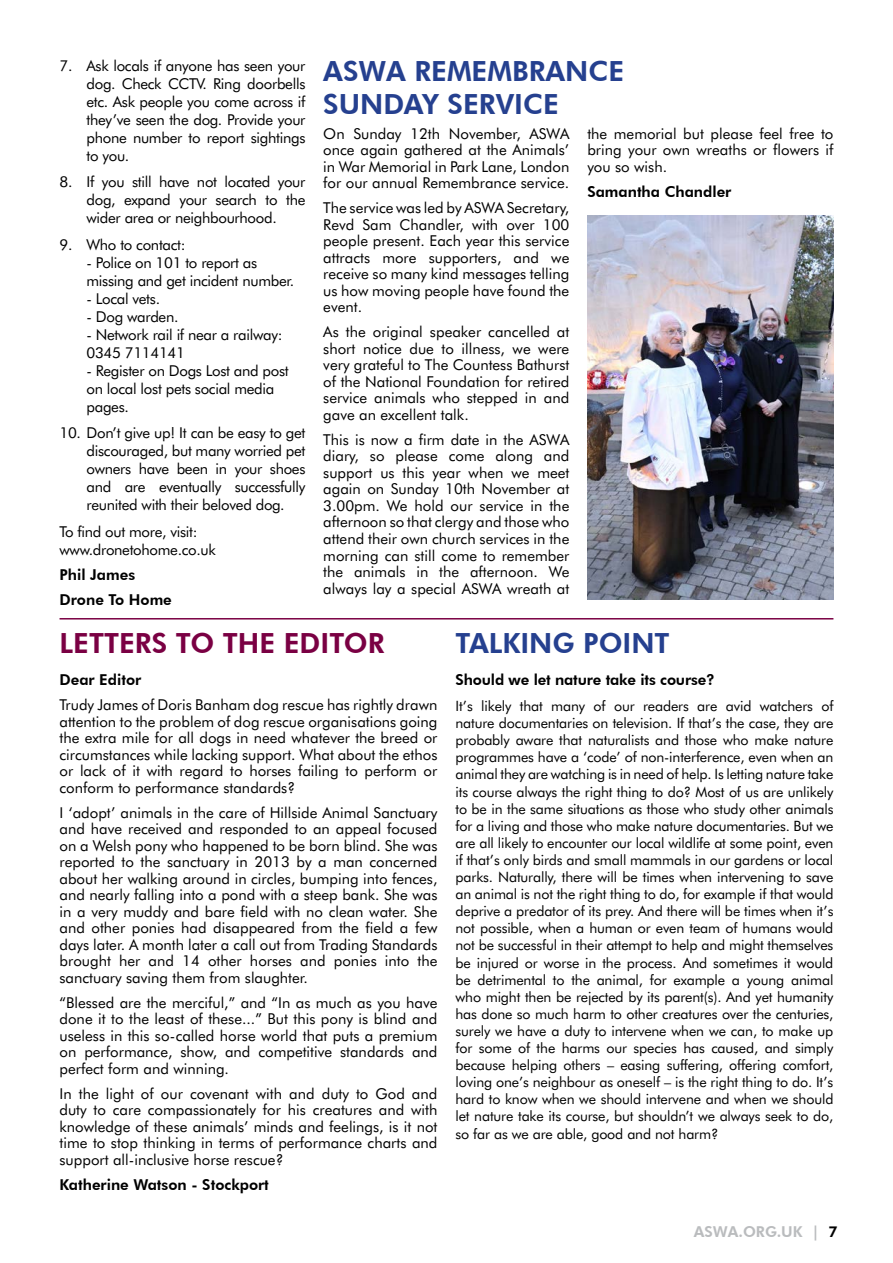
<style>
.page{position:relative;width:893px;height:1263px;background:#fff}
.page>*{position:absolute;margin:0;border:0;box-sizing:border-box;transform-origin:0 0}
.t1{font:800 27.75px/33.3px "Futura BT";color:#25408f}
.t2{font:800 27.75px "Futura BT";color:#7a0043}
.t3{font:15px/16.5px "Futura BT";color:#000;text-align:justify}
.t4{font:15px/18px "Futura BT";letter-spacing:-.02em;color:#000}
.t5{font:800 15px/24.8px "Futura BT";color:#000}
.t6{font:800 15px "Futura BT";color:#babcbe}
.t7{font:14.25px/17.1px "Futura BT";letter-spacing:-.01em;color:#000;text-align:justify}
.s1{color:#000}
</style>
<div class="page">
<hr style="left:60px;top:618px;width:773px;height:1px;background:#7a0043">
<img style="left:587px;top:215px;width:246px;height:385px">
<p class="t3" style="left:87px;top:56px;width:220px;line-height:18px;text-indent:-27px">7. Ask locals if anyone has seen your dog. Check CCTV. Ring doorbells etc. Ask people you come across if they’ve seen the dog. Provide your phone number to report sightings to you.</p>
<p class="t3" style="left:87px;top:173px;width:220px;line-height:18px;text-indent:-27px">8. If you still have not located your dog, expand your search to the wider area or neighbourhood.</p>
<p class="t4" style="left:60px;top:235px;width:128px">9. Who to contact:</p>
<p class="t4" style="left:87px;top:253px;width:209px">- Police on 101 to report as missing and get incident number.</p>
<p class="t4" style="left:87px;top:289px;width:75px">- Local vets.</p>
<p class="t4" style="left:87px;top:307px;width:93px">- Dog warden.</p>
<p class="t4" style="left:87px;top:325px;width:198px">- Network rail if near a railway:<br>0345 7114141</p>
<p class="t4" style="left:87px;top:361px;width:204px">- Register on Dogs Lost and post on local lost pets social media pages.</p>
<p class="t3" style="left:87px;top:424px;width:220px;line-height:18px;text-indent:-27px">10. Don’t give up! It can be easy to get discouraged, but many worried pet owners have been in your shoes and are eventually successfully reunited with their beloved dog.</p>
<p class="t4" style="left:60px;top:522px;width:158px">To find out more, visit: www.dronetohome.co.uk</p>
<p class="t5" style="left:60px;top:562px;width:114px">Phil James<br>Drone To Home</p>
<h1 class="t1" style="left:323px;top:54px;width:302px">ASWA REMEMBRANCE<br>SUNDAY SERVICE</h1>
<p class="t3" style="left:323px;top:125px;width:248px">On Sunday 12th November, ASWA once again gathered at the Animals’ in War Memorial in Park Lane, London for our annual Remembrance service.</p>
<p class="t3" style="left:323px;top:200px;width:248px">The service was led by ASWA Secretary, Revd Sam Chandler, with over 100 people present. Each year this service attracts more supporters, and we receive so many kind messages telling us how moving people have found the event.</p>
<p class="t3" style="left:323px;top:324px;width:248px">As the original speaker cancelled at short notice due to illness, we were very grateful to The Countess Bathurst of the National Foundation for retired service animals who stepped in and gave an excellent talk.</p>
<p class="t3" style="left:323px;top:431px;width:248px">This is now a firm date in the ASWA diary, so please come along and support us this year when we meet again on Sunday 10th November at 3.00pm. We hold our service in the afternoon so that clergy and those who attend their own church services in the morning can still come to remember the animals in the afternoon. We always lay a special ASWA wreath at</p>
<p class="t3" style="left:587px;top:125px;width:248px">the memorial but please feel free to bring your own wreaths or flowers if you so wish.</p>
<p class="t5" style="left:587px;top:179px;width:145px">Samantha Chandler</p>
<h1 class="t2" style="left:60px;top:626px;width:327px">LETTERS TO THE EDITOR</h1>
<p class="t5" style="left:60px;top:667px;width:83px">Dear Editor</p>
<p class="t3" style="left:60px;top:696px;width:379px">Trudy James of Doris Banham dog rescue has rightly drawn attention to the problem of dog rescue organisations going the extra mile for all dogs in need whatever the breed or circumstances while lacking support. What about the ethos or lack of it with regard to horses failing to perform or conform to performance standards?</p>
<p class="t3" style="left:60px;top:804px;width:379px">I ‘adopt’ animals in the care of Hillside Animal Sanctuary and have received and responded to an appeal focused on a Welsh pony who happened to be born blind. She was reported to the sanctuary in 2013 by a man concerned about her walking around in circles, bumping into fences, and nearly falling into a pond with a steep bank. She was in a very muddy and bare field with no clean water. She and other ponies had disappeared from the field a few days later. A month later a call out from Trading Standards brought her and 14 other horses and ponies into the sanctuary saving them from slaughter.</p>
<p class="t3" style="left:60px;top:994px;width:379px">“Blessed are the merciful,” and “In as much as you have done it to the least of these...” But this pony is blind and useless in this so-called horse world that puts a premium on performance, show, and competitive standards and perfect form and winning.</p>
<p class="t3" style="left:60px;top:1085px;width:379px">In the light of our covenant with and duty to God and duty to care compassionately for his creatures and with knowledge of these animals’ minds and feelings, is it not time to stop thinking in terms of performance charts and support all-inclusive horse rescue?</p>
<p class="t5" style="left:60px;top:1172px;width:211px">Katherine Watson - Stockport</p>
<h1 class="t1" style="left:455px;top:626px;width:216px">TALKING POINT</h1>
<p class="t5" style="left:455px;top:668px;width:261px">Should we let nature take its course?</p>
<p class="t7" style="left:455px;top:697px;width:379px">It’s likely that many of our readers are avid watchers of nature documentaries on television. If that’s the case, they are probably aware that naturalists and those who make nature programmes have a ‘code’ of non-interference, even when an animal they are watching is in need of help. Is letting nature take its course always the right thing to do? Most of us are unlikely to be in the same situations as those who study other animals for a living and those who make nature documentaries. But we are all likely to encounter our local wildlife at some point, even if that’s only birds and small mammals in our gardens or local parks. Naturally, there will be times when intervening to save an animal is not the right thing to do, for example if that would deprive a predator of its prey. And there will be times when it’s not possible, when a human or even team of humans would not be successful in their attempt to help and might themselves be injured or worse in the process. And sometimes it would be detrimental to the animal, for example a young animal who might then be rejected by its parent(s). And yet humanity has done so much harm to other creatures over the centuries, surely we have a duty to intervene when we can, to make up for some of the harms our species has caused, and simply because helping others – easing suffering, offering comfort, loving one’s neighbour as oneself – is the right thing to do. It’s hard to know when we should intervene and when we should let nature take its course, but shouldn’t we always seek to do, so far as we are able, good and not harm?</p>
<p class="t6" style="left:694px;top:1222px;width:145px">ASWA.ORG.UK | <span class="s1">7</span></p>
</div>
